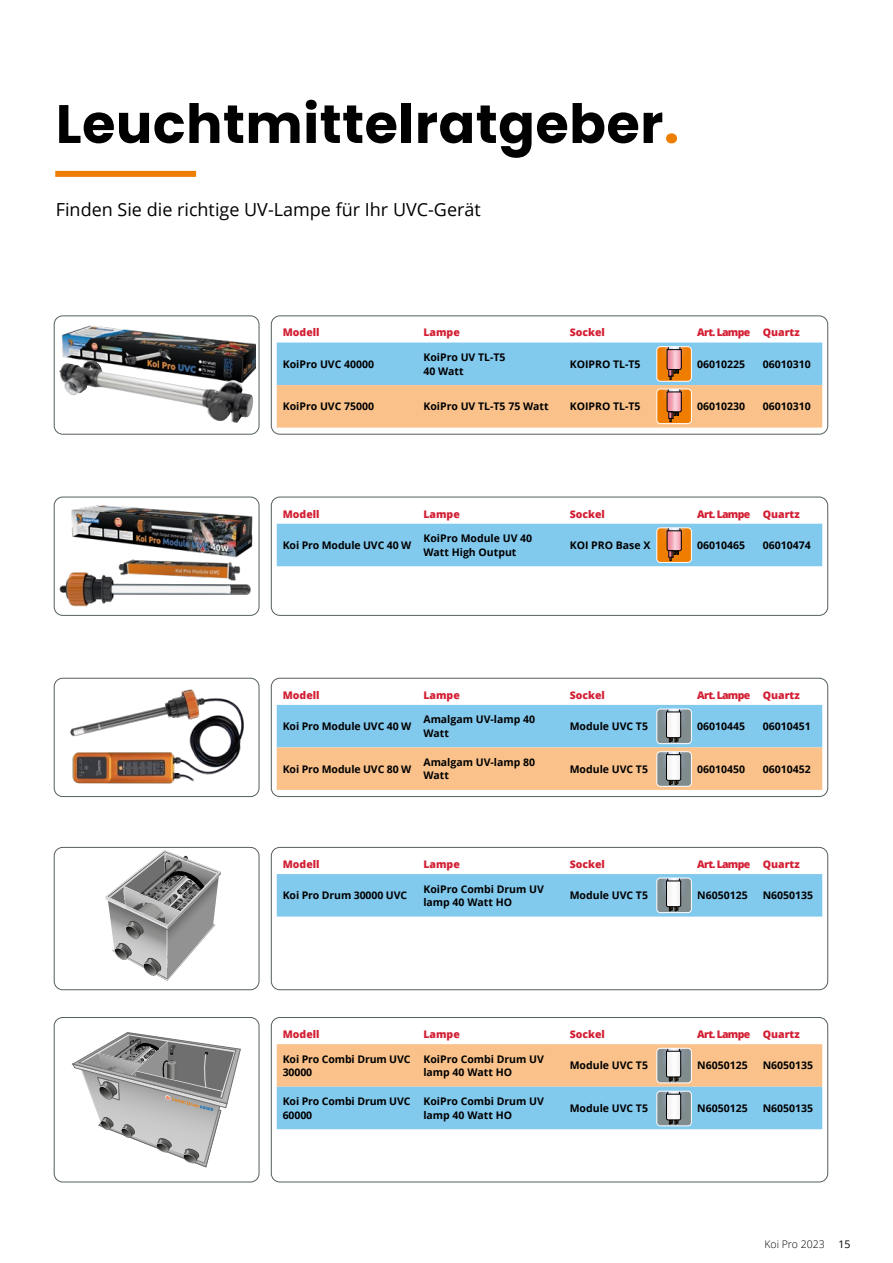
<style>
.page{position:relative;width:893px;height:1263px;background:#fff}
.page>*{position:absolute;margin:0;border:0;box-sizing:border-box;transform-origin:0 0}
.t1{font:700 54px "Poppins";letter-spacing:.01em;color:#000}
.t2{font:18px "Open Sans";color:#000}
.t3{font:700 10.5px/13.5px "Open Sans";color:#000}
.t4{font:800 10.5px "Open Sans";color:#d31f34}
.t5{font:800 10.5px "Open Sans";letter-spacing:-.07em;color:#d31f34}
.t6{font:300 10.5px "Open Sans";color:#000}
.t7{font:10.5px "Open Sans";color:#000}
.s1{color:#ef7d00}
</style>
<div class="page">
<div style="left:271px;top:1017px;width:557px;height:165px;border:1px solid #555e60;border-radius:9px"></div>
<div style="left:54px;top:1017px;width:205px;height:165px;border:1px solid #555e60;border-radius:9px"></div>
<svg style="left:72px;top:1032px;width:169px;height:135px"></svg>
<div style="left:271px;top:847px;width:557px;height:143px;border:1px solid #555e60;border-radius:9px"></div>
<div style="left:54px;top:847px;width:205px;height:143px;border:1px solid #555e60;border-radius:9px"></div>
<svg style="left:105px;top:850px;width:116px;height:131px"></svg>
<div style="left:271px;top:497px;width:557px;height:118px;border:1px solid #555e60;border-radius:9px"></div>
<div style="left:54px;top:497px;width:205px;height:118px;border:1px solid #555e60;border-radius:9px"></div>
<img style="left:118px;top:566px;width:123px;height:3px">
<img style="left:59px;top:569px;width:192px;height:38px">
<img style="left:71px;top:505px;width:182px;height:61px">
<div style="left:271px;top:316px;width:557px;height:118px;border:1px solid #555e60;border-radius:9px"></div>
<div style="left:54px;top:316px;width:205px;height:118px;border:1px solid #555e60;border-radius:9px"></div>
<img style="left:61px;top:325px;width:194px;height:46px">
<img style="left:59px;top:360px;width:195px;height:63px">
<div style="left:271px;top:678px;width:557px;height:119px;border:1px solid #555e60;border-radius:9px"></div>
<div style="left:54px;top:678px;width:205px;height:119px;border:1px solid #555e60;border-radius:9px"></div>
<img style="left:70px;top:689px;width:174px;height:95px">
<div style="left:55px;top:171px;width:141px;height:6px;background:#ef7d00"></div>
<svg style="left:277px;top:342px;width:545px;height:86px;background:#c0c3b6"></svg>
<div style="left:657px;top:389px;width:35px;height:35px;border:1px solid #fff;border-radius:4px"></div>
<svg style="left:277px;top:705px;width:545px;height:85px;background:#bdc4bb"></svg>
<div style="left:657px;top:751px;width:35px;height:35px;border:1px solid #fff;border-radius:4px"></div>
<svg style="left:277px;top:1044px;width:545px;height:85px;background:#bcc4bb"></svg>
<div style="left:657px;top:1091px;width:35px;height:35px;border:1px solid #fff;border-radius:4px"></div>
<div style="left:277px;top:874px;width:545px;height:42px;background:#82c9ee"></div>
<div style="left:657px;top:878px;width:35px;height:35px;border:1px solid #fff;border-radius:4px"></div>
<div style="left:277px;top:524px;width:545px;height:42px;background:#82c9ee"></div>
<div style="left:657px;top:528px;width:35px;height:35px;border:1px solid #fff;border-radius:4px"></div>
<h1 class="t1" style="left:56px;top:93px;width:625px">Leuchtmittelratgeber<span class="s1">.</span></h1>
<h2 class="t2" style="left:56px;top:198px;width:427px">Finden Sie die richtige UV-Lampe für Ihr UVC-Gerät</h2>
<p class="t4" style="left:283px;top:325px;width:38px">Modell</p>
<p class="t4" style="left:423px;top:325px;width:38px">Lampe</p>
<p class="t4" style="left:570px;top:325px;width:37px">Sockel</p>
<p class="t5" style="left:697px;top:325px;width:104px">Art. Lampe Quartz</p>
<p class="t3" style="left:283px;top:357px;width:93px">KoiPro UVC 40000</p>
<p class="t3" style="left:423px;top:350px;width:84px">KoiPro UV TL-T5<br>40 Watt</p>
<p class="t3" style="left:570px;top:357px;width:72px">KOIPRO TL-T5</p>
<p class="t3" style="left:697px;top:357px;width:49px">06010225</p>
<p class="t3" style="left:763px;top:357px;width:49px">06010310</p>
<p class="t3" style="left:283px;top:399px;width:93px">KoiPro UVC 75000</p>
<p class="t3" style="left:423px;top:399px;width:127px">KoiPro UV TL-T5 75 Watt</p>
<p class="t3" style="left:570px;top:399px;width:72px">KOIPRO TL-T5</p>
<p class="t3" style="left:697px;top:399px;width:49px">06010230</p>
<p class="t3" style="left:763px;top:399px;width:49px">06010310</p>
<p class="t4" style="left:283px;top:506px;width:38px">Modell</p>
<p class="t4" style="left:423px;top:506px;width:38px">Lampe</p>
<p class="t4" style="left:570px;top:506px;width:37px">Sockel</p>
<p class="t5" style="left:697px;top:506px;width:104px">Art. Lampe Quartz</p>
<p class="t3" style="left:283px;top:538px;width:130px">Koi Pro Module UVC 40 W</p>
<p class="t3" style="left:423px;top:531px;width:110px">KoiPro Module UV 40<br>Watt High Output</p>
<p class="t3" style="left:570px;top:538px;width:82px">KOI PRO Base X</p>
<p class="t3" style="left:697px;top:538px;width:49px">06010465</p>
<p class="t3" style="left:763px;top:538px;width:49px">06010474</p>
<p class="t4" style="left:283px;top:687px;width:38px">Modell</p>
<p class="t4" style="left:423px;top:687px;width:38px">Lampe</p>
<p class="t4" style="left:570px;top:687px;width:37px">Sockel</p>
<p class="t5" style="left:697px;top:687px;width:104px">Art. Lampe Quartz</p>
<p class="t3" style="left:283px;top:719px;width:130px">Koi Pro Module UVC 40 W</p>
<p class="t3" style="left:423px;top:713px;width:113px">Amalgam UV-lamp 40<br>Watt</p>
<p class="t3" style="left:570px;top:719px;width:80px">Module UVC T5</p>
<p class="t3" style="left:697px;top:719px;width:49px">06010445</p>
<p class="t3" style="left:763px;top:719px;width:49px">06010451</p>
<p class="t3" style="left:283px;top:762px;width:130px">Koi Pro Module UVC 80 W</p>
<p class="t3" style="left:423px;top:755px;width:113px">Amalgam UV-lamp 80<br>Watt</p>
<p class="t3" style="left:570px;top:762px;width:80px">Module UVC T5</p>
<p class="t3" style="left:697px;top:762px;width:49px">06010450</p>
<p class="t3" style="left:763px;top:762px;width:49px">06010452</p>
<p class="t4" style="left:283px;top:856px;width:38px">Modell</p>
<p class="t4" style="left:423px;top:856px;width:38px">Lampe</p>
<p class="t4" style="left:570px;top:856px;width:37px">Sockel</p>
<p class="t5" style="left:697px;top:856px;width:104px">Art. Lampe Quartz</p>
<p class="t3" style="left:283px;top:888px;width:126px">Koi Pro Drum 30000 UVC</p>
<p class="t3" style="left:423px;top:882px;width:122px">KoiPro Combi Drum UV lamp 40 Watt HO</p>
<p class="t3" style="left:570px;top:888px;width:80px">Module UVC T5</p>
<p class="t3" style="left:697px;top:888px;width:52px">N6050125</p>
<p class="t3" style="left:763px;top:888px;width:52px">N6050135</p>
<p class="t4" style="left:283px;top:1026px;width:38px">Modell</p>
<p class="t4" style="left:423px;top:1026px;width:38px">Lampe</p>
<p class="t4" style="left:570px;top:1026px;width:37px">Sockel</p>
<p class="t5" style="left:697px;top:1026px;width:104px">Art. Lampe Quartz</p>
<p class="t3" style="left:283px;top:1052px;width:129px">Koi Pro Combi Drum UVC<br>30000</p>
<p class="t3" style="left:423px;top:1052px;width:122px">KoiPro Combi Drum UV lamp 40 Watt HO</p>
<p class="t3" style="left:570px;top:1058px;width:80px">Module UVC T5</p>
<p class="t3" style="left:697px;top:1058px;width:52px">N6050125</p>
<p class="t3" style="left:763px;top:1058px;width:52px">N6050135</p>
<p class="t3" style="left:283px;top:1094px;width:129px">Koi Pro Combi Drum UVC<br>60000</p>
<p class="t3" style="left:423px;top:1094px;width:122px">KoiPro Combi Drum UV lamp 40 Watt HO</p>
<p class="t3" style="left:570px;top:1101px;width:80px">Module UVC T5</p>
<p class="t3" style="left:697px;top:1101px;width:52px">N6050125</p>
<p class="t3" style="left:763px;top:1101px;width:52px">N6050135</p>
<p class="t6" style="left:764px;top:1236px;width:62px">Koi Pro 2023</p>
<p class="t7" style="left:838px;top:1236px;width:14px">15</p>
</div>
